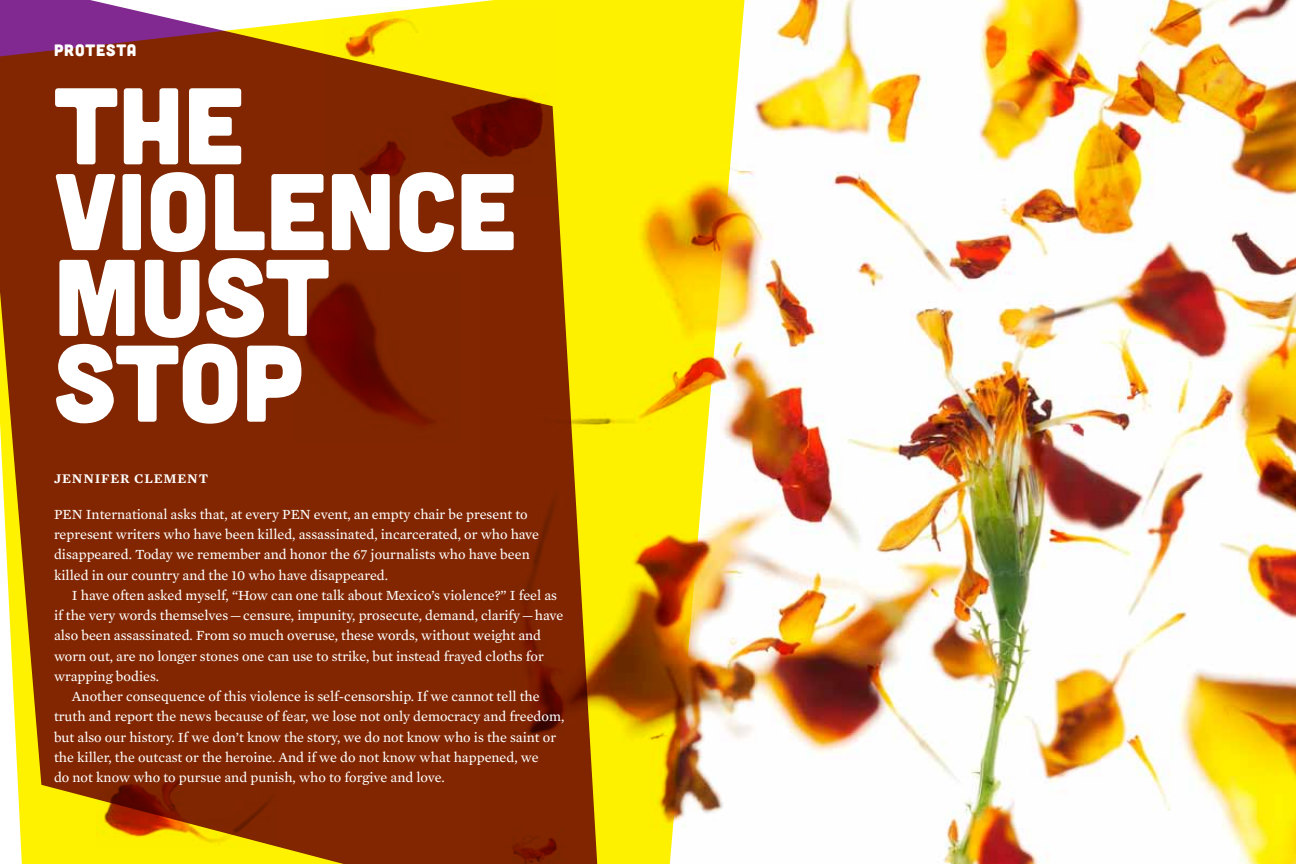
<style>
.page{position:relative;width:1296px;height:864px;background:#fff}
.page>*{position:absolute;margin:0;border:0;box-sizing:border-box;transform-origin:0 0}
.t1{font:108.75px/85.8px "Cubano";color:#fff}
.t2{font:16.5px "Cubano";letter-spacing:.05em;color:#fff}
.t3{font:14.25px/20.2px "Mercury Text G2";color:#fff}
.t4{font:600 13.5px "Mercury Text G2";letter-spacing:.06em;color:#fff}
</style>
<div class="page">
<svg style="left:0;top:0;width:481px;height:864px;background:#8c3909"></svg>
<img style="left:481px;top:0;width:815px;height:864px">
<p class="t2" style="left:54px;top:40px;width:84px">PROTESTA</p>
<h1 class="t1" style="left:54px;top:78px;width:464px">THE<br>VIOLENCE<br>MUST<br>STOP</h1>
<p class="t4" style="left:54px;top:470px;width:20px">JENN</p>
<p class="t4" style="left:95px;top:470px;width:115px">IFER CLEMENT</p>
<p class="t3" style="left:54px;top:504px;width:487px">PEN International asks that, at every PEN event, an empty chair be present to represent writers who have been killed, assassinated, incarcerated, or who have disappeared. Today we remember and honor the 67 journalists who have been killed in our country and the 10 who have disappeared.</p>
<p class="t3" style="left:72px;top:585px;width:487px">I have often asked myself, “How can one talk about Mexico’s violence?” I feel as</p>
<p class="t3" style="left:54px;top:605px;width:511px">if the very words themselves—censure, impunity, prosecute, demand, clarify—have</p>
<p class="t3" style="left:54px;top:626px;width:489px">also been assassinated. From so much overuse, these words, without weight and</p>
<p class="t3" style="left:54px;top:646px;width:491px">worn out, are no longer stones one can use to strike, but instead frayed cloths for</p>
<p class="t3" style="left:54px;top:666px;width:107px">wrapping bodies.</p>
<p class="t3" style="left:72px;top:686px;width:469px">Another consequence of this violence is self-censorship. If we cannot tell the</p>
<p class="t3" style="left:54px;top:707px;width:512px">truth and report the news because of fear, we lose not only democracy and freedom,</p>
<p class="t3" style="left:54px;top:727px;width:504px">but also our history. If we don’t know the story, we do not know who is the saint or</p>
<p class="t3" style="left:54px;top:747px;width:486px">the killer, the outcast or the heroine. And if we do not know what happened, we</p>
<p class="t3" style="left:54px;top:767px;width:392px">do not know who to pursue and punish, who to forgive and love.</p>
</div>
